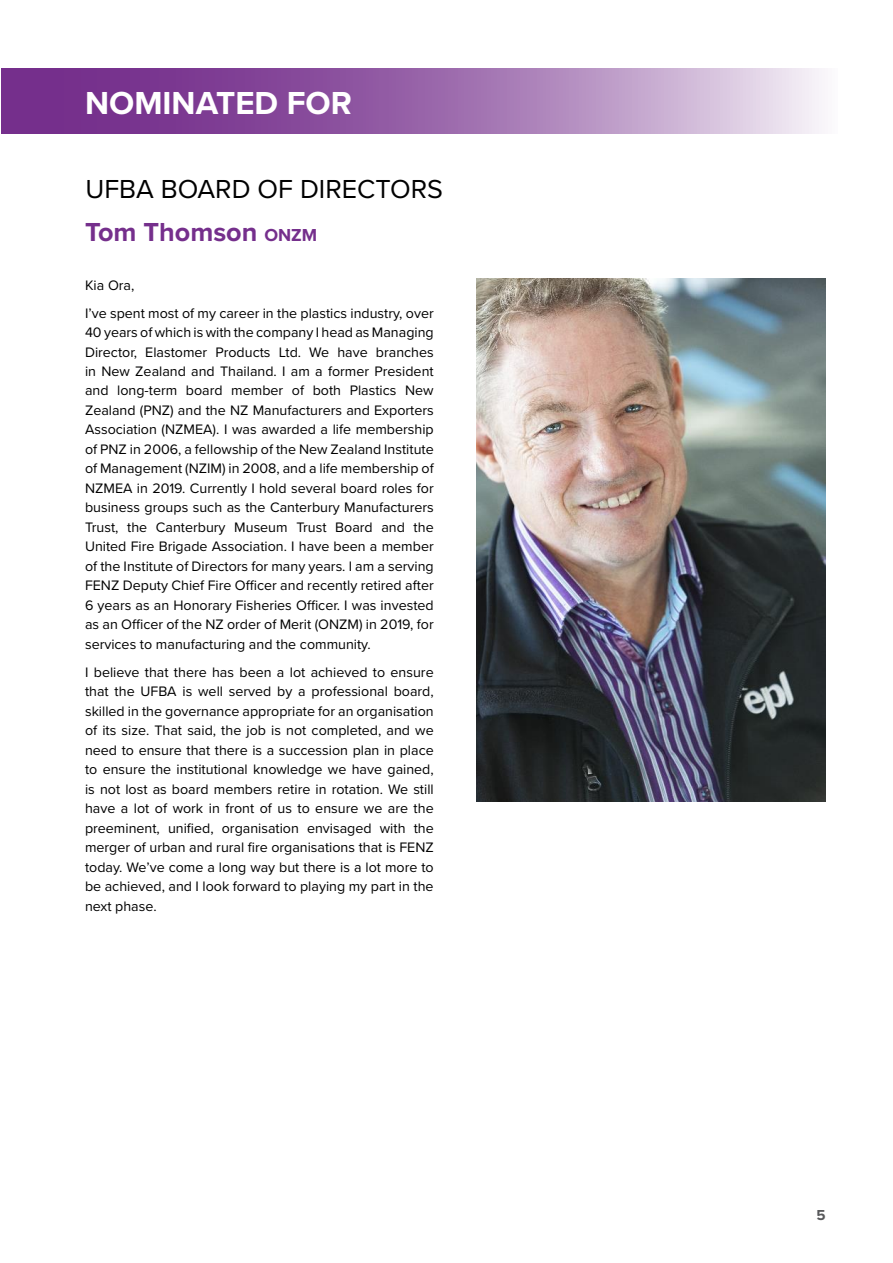
<style>
.page{position:relative;width:893px;height:1263px;background:#fff}
.page>*{position:absolute;margin:0;border:0;box-sizing:border-box;transform-origin:0 0}
.t1{font:700 33px "Proxima Nova";color:#fff}
.t2{font:27px/43.5px "Proxima Nova";color:#000}
.t3{font:700 15px "Proxima Nova";color:#58595b}
.t4{font:14.25px/19.5px "Proxima Nova";color:#000;text-align:justify}
.s1{font-weight:700;color:#752f8c}
.s2{font-weight:700;font-size:18px;color:#752f8c}
</style>
<div class="page">
<svg style="left:2px;top:68px;width:820px;height:66px;background:#a071b0"></svg>
<img style="left:476px;top:278px;width:349px;height:523px">
<h1 class="t1" style="left:85px;top:78px;width:268px">NOMINATED FOR</h1>
<h2 class="t2" style="left:85px;top:166px;width:359px">UFBA BOARD OF DIRECTORS<br><span class="s1">Tom Thomson</span> <span class="s2">ONZM</span></h2>
<p class="t4" style="left:85px;top:270px;width:350px;line-height:28px">Kia Ora,<br>I’ve spent most of my career in the plastics industry, over</p>
<p class="t4" style="left:85px;top:322px;width:350px">40 years of which is with the company I head as Managing Director, Elastomer Products Ltd. We have branches in New Zealand and Thailand. I am a former President and long-term board member of both Plastics New Zealand (PNZ) and the NZ Manufacturers and Exporters Association (NZMEA). I was awarded a life membership of PNZ in 2006, a fellowship of the New Zealand Institute of Management (NZIM) in 2008, and a life membership of NZMEA in 2019. Currently I hold several board roles for business groups such as the Canterbury Manufacturers Trust, the Canterbury Museum Trust Board and the United Fire Brigade Association. I have been a member of the Institute of Directors for many years. I am a serving FENZ Deputy Chief Fire Officer and recently retired after 6 years as an Honorary Fisheries Officer. I was invested as an Officer of the NZ order of Merit (ONZM) in 2019, for services to manufacturing and the community.</p>
<p class="t4" style="left:85px;top:662px;width:350px">I believe that there has been a lot achieved to ensure that the UFBA is well served by a professional board, skilled in the governance appropriate for an organisation of its size. That said, the job is not completed, and we need to ensure that there is a succession plan in place to ensure the institutional knowledge we have gained, is not lost as board members retire in rotation. We still have a lot of work in front of us to ensure we are the preeminent, unified, organisation envisaged with the merger of urban and rural fire organisations that is FENZ today. We’ve come a long way but there is a lot more to be achieved, and I look forward to playing my part in the next phase.</p>
<p class="t3" style="left:816px;top:1204px;width:11px">5</p>
</div>
